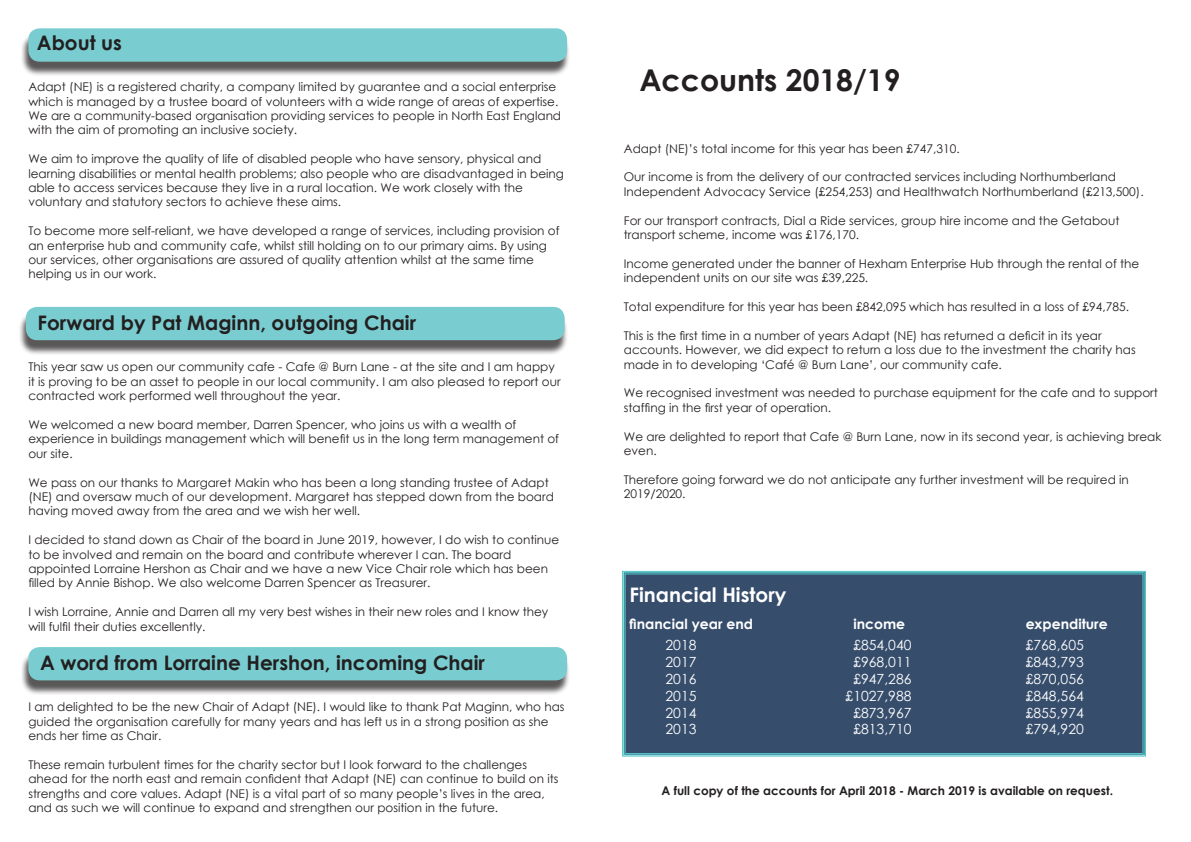
<style>
.page{position:relative;width:1191px;height:842px;background:#fff}
.page>*{position:absolute;margin:0;border:0;box-sizing:border-box;transform-origin:0 0}
.t1{font:700 30px "Century Gothic";color:#231f20}
.t2{font:700 20px "Century Gothic";color:#231f20}
.t3{font:700 20px "Century Gothic";color:#fff}
.t4{font:14px "Century Gothic";color:#fff}
.t5{font:700 14px "Century Gothic";color:#fff}
.t6{font:12px/14.4px "Century Gothic";color:#231f20}
.t7{font:700 12px "Century Gothic";color:#231f20}
</style>
<div class="page">
<div style="left:21px;top:32px;width:549px;height:45px;background:#231f20;opacity:.75"></div>
<div style="left:28px;top:28px;width:539px;height:34px;background:#79cdd0;border-radius:11px"></div>
<div style="left:18px;top:311px;width:550px;height:44px;background:#231f20;opacity:.75"></div>
<div style="left:26px;top:307px;width:538px;height:33px;background:#79cdd0;border-radius:11px"></div>
<div style="left:622px;top:571px;width:523px;height:185px;background:#364d6c"></div>
<div style="left:623px;top:572px;width:521px;height:183px;border:1px solid #52c3c6"></div>
<div style="left:625px;top:574px;width:518px;height:180px;border:1px solid #52c3c6"></div>
<div style="left:21px;top:651px;width:549px;height:44px;background:#231f20;opacity:.75"></div>
<div style="left:28px;top:647px;width:539px;height:33px;background:#79cdd0;border-radius:11px"></div>
<h2 class="t2" style="left:37px;top:28px;width:87px">About us</h2>
<p class="t6" style="left:28px;top:79px;width:534px">Adapt (NE) is a registered charity, a company limited by guarantee and a social enterprise which is managed by a trustee board of volunteers with a wide range of areas of expertise.<br>We are a community-based organisation providing services to people in North East England with the aim of promoting an inclusive society.</p>
<p class="t6" style="left:28px;top:151px;width:537px">We aim to improve the quality of life of disabled people who have sensory, physical and learning disabilities or mental health problems; also people who are disadvantaged in being able to access services because they live in a rural location. We work closely with the voluntary and statutory sectors to achieve these aims.</p>
<p class="t6" style="left:28px;top:223px;width:533px">To become more self-reliant, we have developed a range of services, including provision of an enterprise hub and community cafe, whilst still holding on to our primary aims. By using our services, other organisations are assured of quality attention whilst at the same time helping us in our work.</p>
<h2 class="t2" style="left:38px;top:308px;width:380px">Forward by Pat Maginn, outgoing Chair</h2>
<p class="t6" style="left:28px;top:360px;width:534px">This year saw us open our community cafe - Cafe @ Burn Lane - at the site and I am happy it is proving to be an asset to people in our local community. I am also pleased to report our contracted work performed well throughout the year.</p>
<p class="t6" style="left:28px;top:417px;width:532px">We welcomed a new board member, Darren Spencer, who joins us with a wealth of experience in buildings management which will benefit us in the long term management of our site.</p>
<p class="t6" style="left:28px;top:475px;width:527px">We pass on our thanks to Margaret Makin who has been a long standing trustee of Adapt (NE) and oversaw much of our development. Margaret has stepped down from the board having moved away from the area and we wish her well.</p>
<p class="t6" style="left:28px;top:532px;width:532px">I decided to stand down as Chair of the board in June 2019, however, I do wish to continue to be involved and remain on the board and contribute wherever I can. The board appointed Lorraine Hershon as Chair and we have a new Vice Chair role which has been filled by Annie Bishop. We also welcome Darren Spencer as Treasurer.</p>
<p class="t6" style="left:28px;top:604px;width:521px">I wish Lorraine, Annie and Darren all my very best wishes in their new roles and I know they will fulfil their duties excellently.</p>
<h2 class="t2" style="left:40px;top:647px;width:446px">A word from Lorraine Hershon, incoming Chair</h2>
<p class="t6" style="left:28px;top:700px;width:538px">I am delighted to be the new Chair of Adapt (NE). I would like to thank Pat Maginn, who has guided the organisation carefully for many years and has left us in a strong position as she ends her time as Chair.</p>
<p class="t6" style="left:28px;top:757px;width:531px">These remain turbulent times for the charity sector but I look forward to the challenges ahead for the north east and remain confident that Adapt (NE) can continue to build on its strengths and core values. Adapt (NE) is a vital part of so many people’s lives in the area, and as such we will continue to expand and strengthen our position in the future.</p>
<h1 class="t1" style="left:639px;top:58px;width:262px">Accounts 2018/19</h1>
<p class="t6" style="left:624px;top:141px;width:337px">Adapt (NE)’s total income for this year has been £747,310.</p>
<p class="t6" style="left:624px;top:170px;width:521px">Our income is from the delivery of our contracted services including Northumberland<br>Independent Advocacy Service (£254,253) and Healthwatch Northumberland (£213,500).</p>
<p class="t6" style="left:624px;top:213px;width:497px">For our transport contracts, Dial a Ride services, group hire income and the Getabout transport scheme, income was £176,170.</p>
<p class="t6" style="left:624px;top:256px;width:517px">Income generated under the banner of Hexham Enterprise Hub through the rental of the independent units on our site was £39,225.</p>
<p class="t6" style="left:624px;top:299px;width:507px">Total expenditure for this year has been £842,095 which has resulted in a loss of £94,785.</p>
<p class="t6" style="left:624px;top:328px;width:513px">This is the first time in a number of years Adapt (NE) has returned a deficit in its year accounts. However, we did expect to return a loss due to the investment the charity has made in to developing ‘Café @ Burn Lane’, our community cafe.</p>
<p class="t6" style="left:624px;top:386px;width:535px">We recognised investment was needed to purchase equipment for the cafe and to support staffing in the first year of operation.</p>
<p class="t6" style="left:624px;top:429px;width:539px">We are delighted to report that Cafe @ Burn Lane, now in its second year, is achieving break even.</p>
<p class="t6" style="left:624px;top:472px;width:506px">Therefore going forward we do not anticipate any further investment will be required in<br>2019/2020.</p>
<h2 class="t3" style="left:629px;top:579px;width:158px">Financial History</h2>
<p class="t5" style="left:629px;top:613px;width:125px">financial year end</p>
<p class="t5" style="left:853px;top:613px;width:53px">income</p>
<p class="t5" style="left:1025px;top:613px;width:84px">expenditure</p>
<p class="t4" style="left:665px;top:636px;width:33px">2018</p>
<p class="t4" style="left:853px;top:636px;width:60px">£854,040</p>
<p class="t4" style="left:1025px;top:636px;width:60px">£768,605</p>
<p class="t4" style="left:665px;top:652px;width:33px">2017</p>
<p class="t4" style="left:853px;top:652px;width:60px">£968,011</p>
<p class="t4" style="left:1025px;top:652px;width:60px">£843,793</p>
<p class="t4" style="left:665px;top:669px;width:33px">2016</p>
<p class="t4" style="left:853px;top:669px;width:60px">£947,286</p>
<p class="t4" style="left:1025px;top:669px;width:60px">£870,056</p>
<p class="t4" style="left:665px;top:686px;width:33px">2015</p>
<p class="t4" style="left:845px;top:686px;width:67px">£1027,988</p>
<p class="t4" style="left:1025px;top:686px;width:60px">£848,564</p>
<p class="t4" style="left:665px;top:703px;width:33px">2014</p>
<p class="t4" style="left:853px;top:703px;width:60px">£873,967</p>
<p class="t4" style="left:1025px;top:703px;width:60px">£855,974</p>
<p class="t4" style="left:665px;top:720px;width:33px">2013</p>
<p class="t4" style="left:853px;top:720px;width:60px">£813,710</p>
<p class="t4" style="left:1025px;top:720px;width:60px">£794,920</p>
<p class="t7" style="left:661px;top:782px;width:453px">A full copy of the accounts for April 2018 - March 2019 is available on request.</p>
</div>
